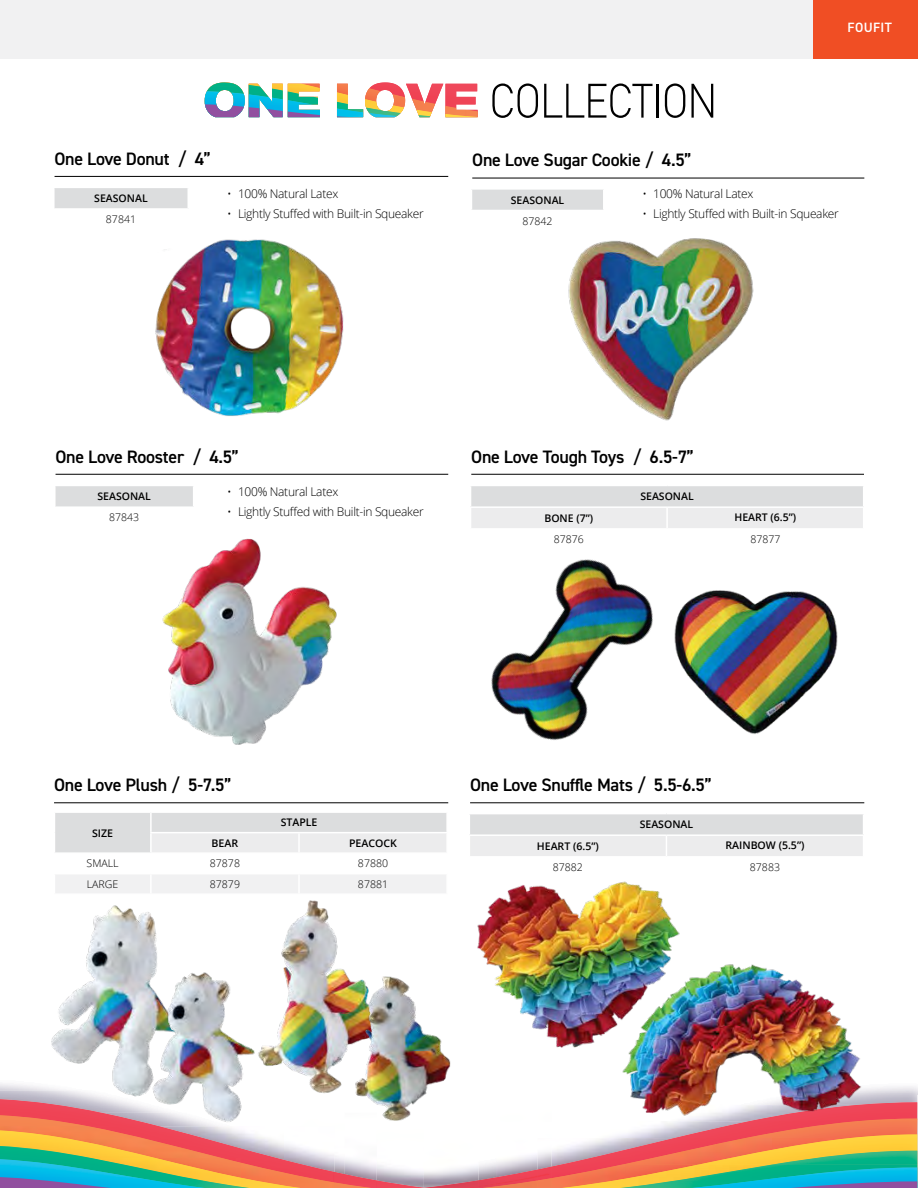
<style>
.page{position:relative;width:918px;height:1188px;background:#fff}
.page>*{position:absolute;margin:0;border:0;box-sizing:border-box;transform-origin:0 0}
.t1{font:600 18px "DIN2014";letter-spacing:-.015em;color:#000}
.t2{font:600 13.5px "DIN2014";letter-spacing:.025em;color:#fff}
.t3{font:300 12px "Open Sans";letter-spacing:-.025em;color:#000}
.t4{font:600 10.5px "Open Sans";color:#000}
.t5{font:300 10.5px "Open Sans";color:#000}
</style>
<div class="page">
<div style="left:0;top:0;width:814px;height:58px;background:#f1f1f2"></div>
<div style="left:813px;top:0;width:105px;height:58px;background:#f04e24"></div>
<img style="left:870px;top:1102px;width:47px;height:3px">
<img style="left:870px;top:1105px;width:47px;height:10px">
<img style="left:0;top:1099px;width:119px;height:14px">
<svg style="left:0;top:1115px;width:918px;height:73px"></svg>
<div style="left:471px;top:189px;width:133px;height:21px;background:#dcddde"></div>
<hr style="left:471px;top:188px;width:134px;height:2px;background:#fff">
<hr style="left:603px;top:190px;width:2px;height:20px;background:#fff">
<svg style="left:471px;top:190px;width:1px;height:20px"></svg>
<hr style="left:472px;top:178px;width:392px;height:1px;background:#000">
<div style="left:54px;top:187px;width:134px;height:22px;background:#dcddde"></div>
<hr style="left:53px;top:187px;width:136px;height:1px;background:#fff">
<hr style="left:53px;top:188px;width:2px;height:20px;background:#fff">
<hr style="left:53px;top:208px;width:136px;height:2px;background:#fff">
<hr style="left:55px;top:176px;width:393px;height:1px;background:#000">
<div style="left:55px;top:485px;width:139px;height:22px;background:#dcddde"></div>
<hr style="left:54px;top:485px;width:140px;height:1px;background:#fff">
<hr style="left:54px;top:486px;width:2px;height:20px;background:#fff">
<hr style="left:54px;top:506px;width:140px;height:2px;background:#fff">
<svg style="left:193px;top:486px;width:1px;height:20px"></svg>
<hr style="left:56px;top:474px;width:392px;height:1px;background:#000">
<svg style="left:470px;top:814px;width:393px;height:42px;background:#e4e5e6"></svg>
<hr style="left:470px;top:803px;width:394px;height:1px;background:#000">
<svg style="left:471px;top:486px;width:392px;height:42px;background:#e2e3e4"></svg>
<hr style="left:471px;top:474px;width:393px;height:1px;background:#000">
<hr style="left:54px;top:803px;width:394px;height:1px;background:#000">
<svg style="left:55px;top:813px;width:392px;height:80px"></svg>
<img style="left:568px;top:238px;width:186px;height:183px">
<img style="left:155px;top:239px;width:189px;height:177px">
<img style="left:162px;top:538px;width:175px;height:207px">
<img style="left:471px;top:510px;width:239px;height:230px">
<img style="left:667px;top:571px;width:171px;height:169px">
<img style="left:470px;top:853px;width:219px;height:195px">
<img style="left:615px;top:916px;width:255px;height:254px">
<img style="left:12px;top:905px;width:145px;height:202px">
<img style="left:212px;top:890px;width:214px;height:203px">
<img style="left:119px;top:965px;width:165px;height:165px">
<img style="left:320px;top:970px;width:157px;height:157px">
<svg style="left:205px;top:82px;width:273px;height:35px"></svg>
<svg style="left:492px;top:83px;width:46px;height:35px"></svg>
<svg style="left:544px;top:83px;width:109px;height:35px"></svg>
<hr style="left:656px;top:84px;width:3px;height:34px;background:#000">
<svg style="left:665px;top:83px;width:20px;height:35px"></svg>
<svg style="left:691px;top:84px;width:22px;height:34px"></svg>
<h1 class="t1" style="left:55px;top:147px;width:158px">One Love Donut / 4”</h1>
<p class="t4" style="left:94px;top:191px;width:55px">SEASONAL</p>
<p class="t5" style="left:106px;top:212px;width:32px">87841</p>
<p class="t3" style="left:227px;top:185px;width:113px">• 100% Natural Latex</p>
<p class="t3" style="left:227px;top:206px;width:198px">• Lightly Stuffed with Built-in Squeaker</p>
<p class="t2" style="left:848px;top:19px;width:46px">FOUFIT</p>
<h1 class="t1" style="left:472px;top:148px;width:221px">One Love Sugar Cookie / 4.5”</h1>
<p class="t4" style="left:511px;top:193px;width:55px">SEASONAL</p>
<p class="t5" style="left:523px;top:214px;width:32px">87842</p>
<p class="t3" style="left:642px;top:185px;width:113px">• 100% Natural Latex</p>
<p class="t3" style="left:642px;top:206px;width:198px">• Lightly Stuffed with Built-in Squeaker</p>
<h1 class="t1" style="left:56px;top:445px;width:185px">One Love Rooster / 4.5”</h1>
<p class="t4" style="left:97px;top:489px;width:55px">SEASONAL</p>
<p class="t5" style="left:109px;top:510px;width:31px">87843</p>
<p class="t3" style="left:227px;top:483px;width:113px">• 100% Natural Latex</p>
<p class="t3" style="left:227px;top:504px;width:198px">• Lightly Stuffed with Built-in Squeaker</p>
<h1 class="t1" style="left:471px;top:445px;width:224px">One Love Tough Toys / 6.5-7”</h1>
<p class="t4" style="left:640px;top:489px;width:55px">SEASONAL</p>
<p class="t4" style="left:544px;top:511px;width:50px">BONE (7”)</p>
<p class="t4" style="left:735px;top:510px;width:63px">HEART (6.5”)</p>
<p class="t5" style="left:554px;top:532px;width:31px">87876</p>
<p class="t5" style="left:750px;top:532px;width:31px">87877</p>
<h1 class="t1" style="left:54px;top:773px;width:179px">One Love Plush / 5-7.5”</h1>
<p class="t4" style="left:92px;top:826px;width:23px">SIZE</p>
<p class="t4" style="left:281px;top:815px;width:38px">STAPLE</p>
<h1 class="t1" style="left:470px;top:773px;width:243px">One Love Snuffle Mats / 5.5-6.5”</h1>
<p class="t4" style="left:640px;top:817px;width:55px">SEASONAL</p>
<p class="t4" style="left:212px;top:836px;width:28px">BEAR</p>
<p class="t4" style="left:349px;top:836px;width:49px">PEACOCK</p>
<p class="t5" style="left:87px;top:856px;width:34px">SMALL</p>
<p class="t5" style="left:210px;top:856px;width:32px">87878</p>
<p class="t5" style="left:358px;top:856px;width:32px">87880</p>
<p class="t5" style="left:87px;top:877px;width:33px">LARGE</p>
<p class="t5" style="left:210px;top:877px;width:32px">87879</p>
<p class="t5" style="left:358px;top:877px;width:32px">87881</p>
<p class="t4" style="left:537px;top:839px;width:64px">HEART (6.5”)</p>
<p class="t4" style="left:725px;top:838px;width:81px">RAINBOW (5.5”)</p>
<p class="t5" style="left:553px;top:860px;width:32px">87882</p>
<p class="t5" style="left:750px;top:860px;width:32px">87883</p>
</div>
